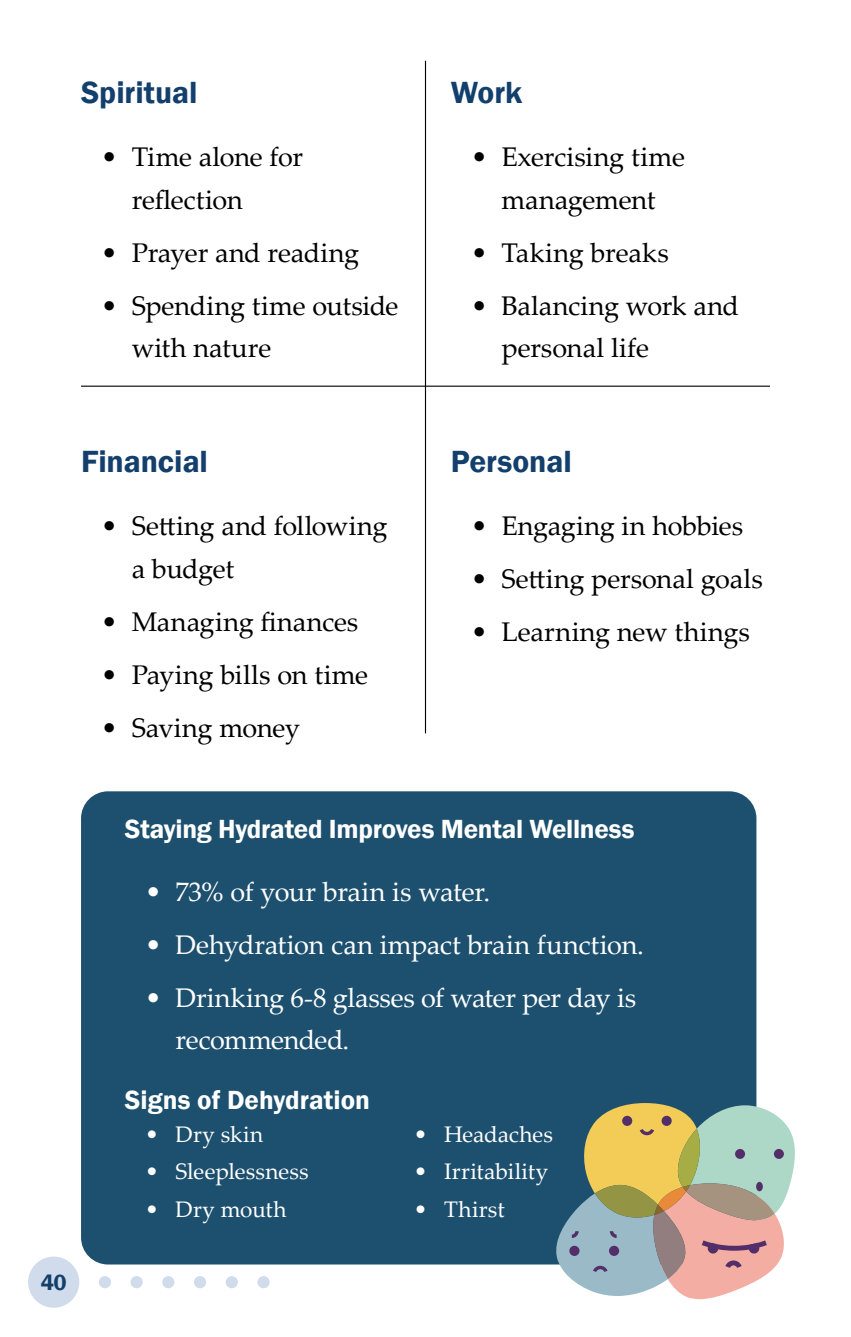
<style>
.page{position:relative;width:851px;height:1337px;background:#fff}
.page>*{position:absolute;margin:0;border:0;box-sizing:border-box;transform-origin:0 0}
.t1{font:600 31.5px "Franklin Gothic";letter-spacing:-.005em;color:#133f6d}
.t2{font:27px/42.8px "Palatino Linotype";letter-spacing:-.01em;color:#000}
.t3{font:27px/42.8px "Palatino Linotype";letter-spacing:-.01em;color:#fff}
.t4{font:600 27px "Franklin Gothic";letter-spacing:-.01em;color:#fff}
.t5{font:22.5px "Palatino Linotype";letter-spacing:.005em;color:#fff}
.t6{font:600 22.5px "Franklin Gothic";color:#133f6d}
</style>
<div class="page">
<div style="left:99px;top:1276px;width:12px;height:12px;background:#d0dcec;border-radius:50%"></div>
<div style="left:130px;top:1276px;width:13px;height:12px;background:#d0dcec;border-radius:50%"></div>
<div style="left:162px;top:1276px;width:12px;height:12px;background:#d0dcec;border-radius:50%"></div>
<div style="left:194px;top:1276px;width:12px;height:12px;background:#d0dcec;border-radius:50%"></div>
<div style="left:226px;top:1276px;width:12px;height:12px;background:#d0dcec;border-radius:50%"></div>
<div style="left:257px;top:1276px;width:12px;height:12px;background:#d0dcec;border-radius:50%"></div>
<div style="left:28px;top:1256px;width:51px;height:51px;background:#d0dcec;border-radius:50%"></div>
<div style="left:81px;top:791px;width:675px;height:473px;background:#1d506f;border-radius:27px"></div>
<svg style="left:553px;top:1103px;width:242px;height:196px"></svg>
<hr style="left:425px;top:61px;width:1px;height:672px;background:#000">
<hr style="left:81px;top:385px;width:689px;height:2px;background:#000">
<p class="t1" style="left:81px;top:73px;width:118px">Spiritual</p>
<p class="t2" style="left:132px;top:134px;width:173px;text-indent:-30px">• Time alone for reflection</p>
<p class="t2" style="left:101px;top:230px;width:259px">• Prayer and reading</p>
<p class="t2" style="left:132px;top:283px;width:268px;text-indent:-30px">• Spending time outside with nature</p>
<p class="t1" style="left:451px;top:73px;width:73px">Work</p>
<p class="t2" style="left:471px;top:134px;width:215px;text-align:center">• Exercising time management</p>
<p class="t2" style="left:471px;top:230px;width:199px">• Taking breaks</p>
<p class="t2" style="left:501px;top:283px;width:239px;text-indent:-30px">• Balancing work and personal life</p>
<p class="t1" style="left:81px;top:442px;width:128px">Financial</p>
<p class="t2" style="left:132px;top:503px;width:257px;text-indent:-30px">• Setting and following a budget</p>
<p class="t2" style="left:101px;top:599px;width:258px">• Managing finances</p>
<p class="t2" style="left:101px;top:652px;width:268px">• Paying bills on time</p>
<p class="t2" style="left:101px;top:705px;width:200px">• Saving money</p>
<p class="t1" style="left:451px;top:442px;width:122px">Personal</p>
<p class="t2" style="left:471px;top:503px;width:273px">• Engaging in hobbies</p>
<p class="t2" style="left:471px;top:556px;width:293px">• Setting personal goals</p>
<p class="t2" style="left:471px;top:609px;width:280px">• Learning new things</p>
<p class="t6" style="left:41px;top:1268px;width:27px">40</p>
<p class="t4" style="left:125px;top:812px;width:511px">Staying Hydrated Improves Mental Wellness</p>
<p class="t3" style="left:145px;top:869px;width:346px">• 73% of your brain is water.</p>
<p class="t3" style="left:145px;top:922px;width:500px">• Dehydration can impact brain function.</p>
<p class="t3" style="left:176px;top:975px;width:462px;text-indent:-30px">• Drinking 6-8 glasses of water per day is recommended.</p>
<p class="t4" style="left:125px;top:1083px;width:246px">Signs of Dehydration</p>
<p class="t5" style="left:145px;top:1118px;width:120px">• Dry skin</p>
<p class="t5" style="left:145px;top:1155px;width:165px">• Sleeplessness</p>
<p class="t5" style="left:145px;top:1193px;width:143px">• Dry mouth</p>
<p class="t5" style="left:413px;top:1118px;width:141px">• Headaches</p>
<p class="t5" style="left:413px;top:1155px;width:136px">• Irritability</p>
<p class="t5" style="left:413px;top:1193px;width:93px">• Thirst</p>
</div>
